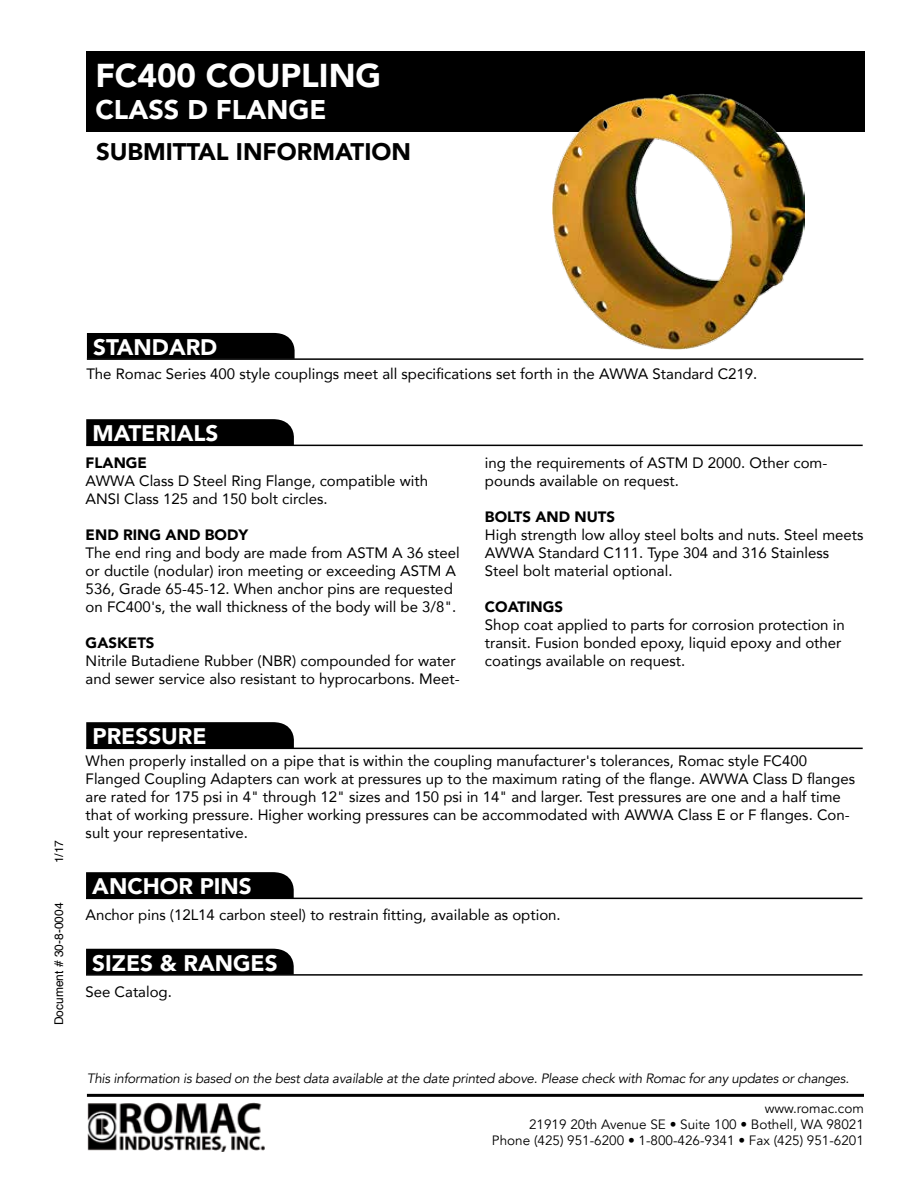
<style>
.page{position:relative;width:918px;height:1188px;background:#fff}
.page>*{position:absolute;margin:0;border:0;box-sizing:border-box;transform-origin:0 0}
.t1{font:900 33px "Avenir";color:#fff}
.t2{font:900 27px "Avenir";color:#fff}
.t3{font:900 24px "Avenir";color:#000}
.t4{font:900 22.5px "Avenir";color:#fff}
.t5{font:15px/18px "Avenir";color:#000}
.t6{font:900 15px "Avenir";color:#000}
.t7{font:italic 13.5px "Avenir";letter-spacing:-.02em;color:#000}
.t8{font:13.5px/16.2px "Avenir";color:#000;text-align:right}
.t9{font:12px "Helvetica";color:#000}
</style>
<div class="page">
<hr style="left:87px;top:1094px;width:777px;height:3px;background:#000">
<img style="left:87px;top:1102px;width:178px;height:49px">
<div style="left:86px;top:51px;width:779px;height:81px;background:#000"></div>
<div style="left:86px;top:722px;width:209px;height:26px;background:#000"></div>
<hr style="left:86px;top:748px;width:777px;height:1px;background:#000">
<div style="left:87px;top:333px;width:208px;height:25px;background:#000"></div>
<hr style="left:87px;top:358px;width:776px;height:2px;background:#000">
<div style="left:86px;top:949px;width:208px;height:25px;background:#000"></div>
<hr style="left:86px;top:974px;width:777px;height:2px;background:#000">
<div style="left:86px;top:872px;width:209px;height:26px;background:#000"></div>
<hr style="left:86px;top:898px;width:777px;height:1px;background:#000">
<div style="left:86px;top:419px;width:209px;height:26px;background:#000"></div>
<hr style="left:86px;top:445px;width:777px;height:1px;background:#000">
<img style="left:553px;top:93px;width:251px;height:256px">
<h1 class="t1" style="left:95px;top:47px;width:287px">FC400 COUPLING</h1>
<h2 class="t2" style="left:95px;top:87px;width:233px">CLASS D FLANGE</h2>
<h3 class="t3" style="left:96px;top:131px;width:317px">SUBMITTAL INFORMATION</h3>
<p class="t9" style="left:50px;top:863px;width:25px;rotate:-90deg">1/17</p>
<p class="t9" style="left:50px;top:1025px;width:124px;rotate:-90deg">Document # 30-8-0004</p>
<h3 class="t4" style="left:93px;top:328px;width:126px">STANDARD</h3>
<p class="t5" style="left:86px;top:365px;width:673px">The Romac Series 400 style couplings meet all specifications set forth in the AWWA Standard C219.</p>
<h3 class="t4" style="left:93px;top:414px;width:127px">MATERIALS</h3>
<p class="t6" style="left:86px;top:450px;width:63px">FLANGE</p>
<p class="t5" style="left:86px;top:471px;width:344px">AWWA Class D Steel Ring Flange, compatible with<br>ANSI Class 125 and 150 bolt circles.</p>
<p class="t6" style="left:86px;top:522px;width:164px">END RING AND BODY</p>
<p class="t5" style="left:86px;top:543px;width:376px">The end ring and body are made from ASTM A 36 steel or ductile (nodular) iron meeting or exceeding ASTM A 536, Grade 65-45-12. When anchor pins are requested on FC400's, the wall thickness of the body will be 3/8".</p>
<p class="t6" style="left:86px;top:630px;width:70px">GASKETS</p>
<p class="t5" style="left:86px;top:651px;width:376px">Nitrile Butadiene Rubber (NBR) compounded for water and sewer service also resistant to hyprocarbons. Meet-</p>
<h3 class="t4" style="left:93px;top:717px;width:116px">PRESSURE</h3>
<p class="t5" style="left:485px;top:453px;width:344px">ing the requirements of ASTM D 2000. Other com&shy;pounds available on request.</p>
<p class="t6" style="left:485px;top:504px;width:132px">BOLTS AND NUTS</p>
<p class="t5" style="left:485px;top:525px;width:380px">High strength low alloy steel bolts and nuts. Steel meets<br>AWWA Standard C111. Type 304 and 316 Stainless<br>Steel bolt material optional.</p>
<p class="t6" style="left:485px;top:594px;width:80px">COATINGS</p>
<p class="t5" style="left:485px;top:615px;width:361px">Shop coat applied to parts for corrosion protection in transit. Fusion bonded epoxy, liquid epoxy and other coatings available on request.</p>
<p class="t5" style="left:86px;top:751px;width:771px">When properly installed on a pipe that is within the coupling manufacturer's tolerances, Romac style FC400<br>Flanged Coupling Adapters can work at pressures up to the maximum rating of the flange. AWWA Class D flanges are rated for 175 psi in 4" through 12" sizes and 150 psi in 14" and larger. Test pressures are one and a half time that of working pressure. Higher working pressures can be accommodated with AWWA Class E or F flanges. Con&shy;sult your representative.</p>
<h3 class="t4" style="left:92px;top:867px;width:161px">ANCHOR PINS</h3>
<p class="t5" style="left:85px;top:905px;width:477px">Anchor pins (12L14 carbon steel) to restrain fitting, available as option.</p>
<h3 class="t4" style="left:92px;top:943px;width:187px">SIZES &amp; RANGES</h3>
<p class="t5" style="left:85px;top:982px;width:88px">See Catalog.</p>
<p class="t7" style="left:87px;top:1071px;width:764px">This information is based on the best data available at the date printed above. Please check with Romac for any updates or changes.</p>
<p class="t8" style="left:492px;top:1100px;width:374px">www.romac.com<br>21919 20th Avenue SE • Suite 100 • Bothell, WA 98021<br>Phone (425) 951-6200 • 1-800-426-9341 • Fax (425) 951-6201</p>
</div>
